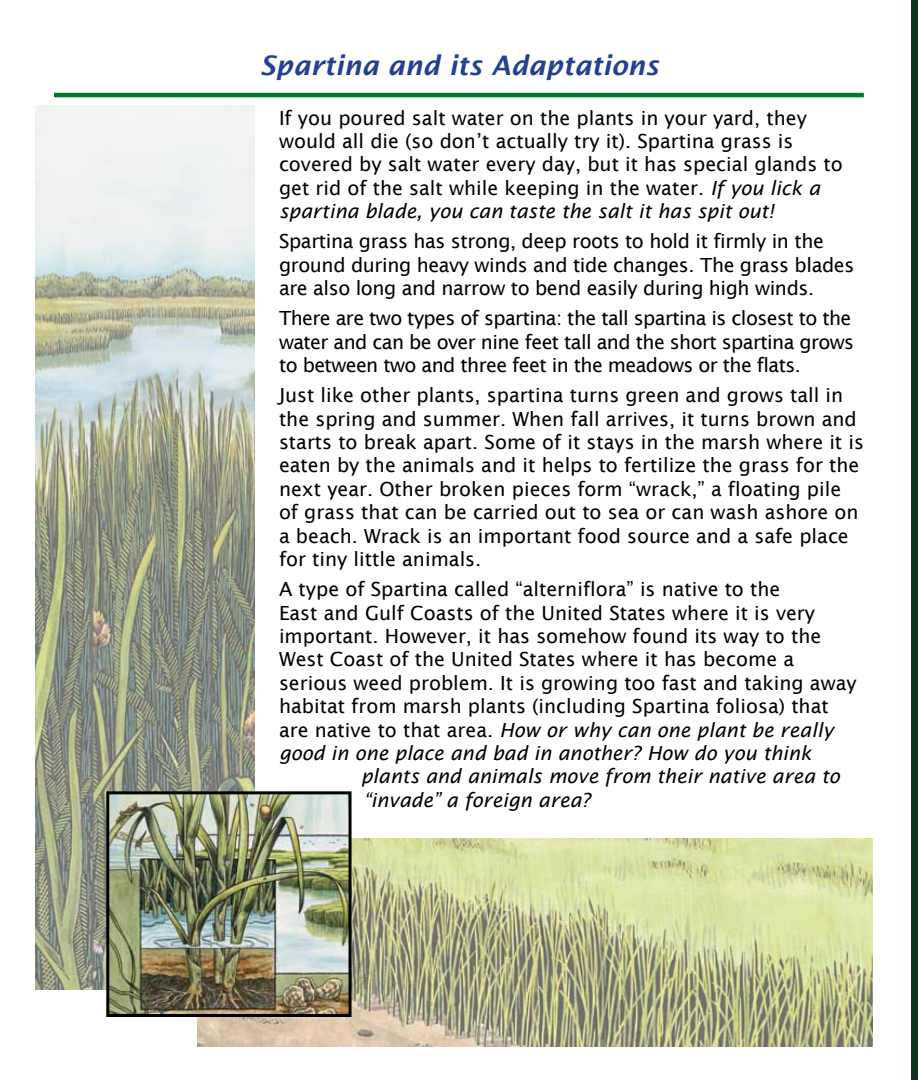
<style>
.page{position:relative;width:918px;height:1080px;background:#fff}
.page>*{position:absolute;margin:0;border:0;box-sizing:border-box;transform-origin:0 0}
.t1{font:italic 600 27px "Lucida Sans";color:#25408f}
.t2{font:19.5px/23.4px "Lucida Sans";color:#000}
.t3{font:19.5px/23.4px "Lucida Sans";letter-spacing:-.03em;color:#000}
.t4{font:italic 19.5px "Lucida Sans";color:#000}
.t5{font:19.5px/23.4px "Lucida Sans";letter-spacing:-.02em;color:#000}
.s1{font-style:italic}
.s2{font-style:normal}
</style>
<div class="page">
<div style="left:912px;top:0;width:6px;height:1080px;background:#113421"></div>
<img style="left:35px;top:106px;width:220px;height:884px">
<img style="left:197px;top:838px;width:676px;height:209px">
<img style="left:110px;top:795px;width:238px;height:218px">
<div style="left:106px;top:791px;width:246px;height:226px;border:3px solid #000"></div>
<hr style="left:54px;top:93px;width:810px;height:4px;background:#007931">
<h1 class="t1" style="left:259px;top:50px;width:401px">Spartina and its Adaptations</h1>
<p class="t2" style="left:279px;top:106px;width:565px">If you poured salt water on the plants in your yard, they would all die (so don’t actually try it). Spartina grass is covered by salt water every day, but it has special glands to get rid of the salt while keeping in the water. <span class="s1">If you lick a spartina blade, you can taste the salt it has spit out!</span></p>
<p class="t5" style="left:279px;top:230px;width:577px">Spartina grass has strong, deep roots to hold it firmly in the ground during heavy winds and tide changes. The grass blades are also long and narrow to bend easily during high winds.</p>
<p class="t3" style="left:279px;top:307px;width:577px">There are two types of spartina: the tall spartina is closest to the water and can be over nine feet tall and the short spartina grows to between two and three feet in the meadows or the flats.</p>
<p class="t2" style="left:279px;top:383px;width:586px">Just like other plants, spartina turns green and grows tall in the spring and summer. When fall arrives, it turns brown and starts to break apart. Some of it stays in the marsh where it is eaten by the animals and it helps to fertilize the grass for the next year. Other broken pieces form “wrack,” a floating pile of grass that can be carried out to sea or can wash ashore on a beach. Wrack is an important food source and a safe place for tiny little animals.</p>
<p class="t2" style="left:279px;top:577px;width:503px">A type of Spartina called “alterniflora” is native to the</p>
<p class="t2" style="left:279px;top:601px;width:538px">East and Gulf Coasts of the United States where it is very</p>
<p class="t2" style="left:279px;top:624px;width:544px">important. However, it has somehow found its way to the</p>
<p class="t2" style="left:279px;top:648px;width:517px">West Coast of the United States where it has become a</p>
<p class="t2" style="left:279px;top:671px;width:579px">serious weed problem. It is growing too fast and taking away</p>
<p class="t2" style="left:279px;top:694px;width:551px">habitat from marsh plants (including Spartina foliosa) that</p>
<p class="t4" style="left:279px;top:718px;width:556px"><span class="s2">are native to that area.</span> How or why can one plant be really</p>
<p class="t4" style="left:279px;top:742px;width:534px">good in one place and bad in another? How do you think</p>
<p class="t4" style="left:361px;top:765px;width:481px">plants and animals move from their native area to</p>
<p class="t4" style="left:364px;top:789px;width:228px">“invade” a foreign area?</p>
</div>
